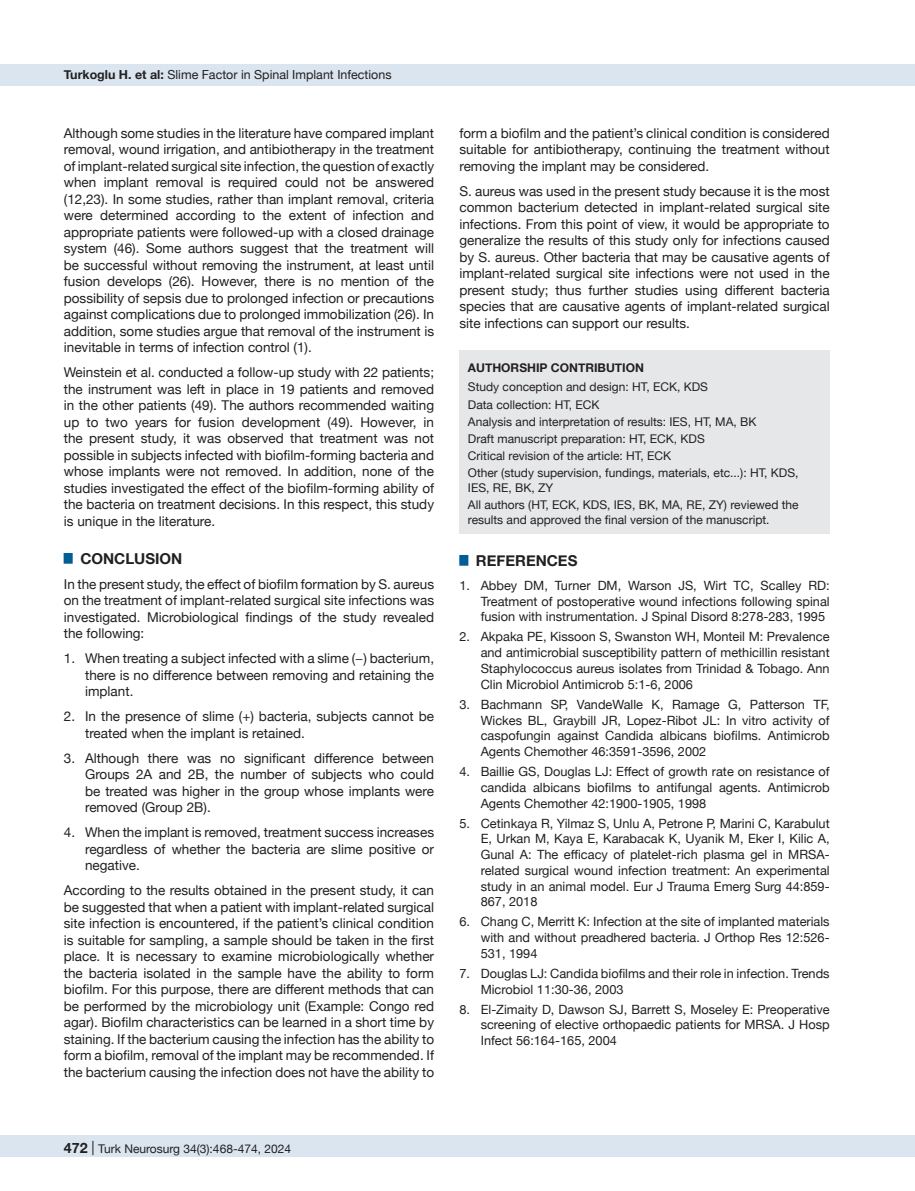
<style>
.page{position:relative;width:915px;height:1191px;background:#fff}
.page>*{position:absolute;margin:0;border:0;box-sizing:border-box;transform-origin:0 0}
.t1{font:700 15px "Helvetica Neue";color:#231f20}
.t2{font:13.5px/16.5px "Helvetica Neue";color:#231f20;text-align:justify}
.t3{font:12.75px/15.8px "Helvetica Neue";color:#231f20;text-align:justify}
.t4{font:12.45px "Helvetica Neue";color:#231f20}
.t5{font:12px/17.1px "Helvetica Neue";color:#231f20}
.t6{font:700 12px "Helvetica Neue";color:#231f20}
.s1{font-weight:700}
.s2{font-weight:700;font-size:14.25px}
.s3{font-size:14.25px}
</style>
<div class="page">
<div style="left:0;top:1135px;width:914px;height:22px;background:#dbe5f0"></div>
<div style="left:0;top:64px;width:914px;height:21px;background:#dbe5f0"></div>
<div style="left:459px;top:351px;width:370px;height:183px;background:#e6e7e9"></div>
<p class="t4" style="left:64px;top:66px;width:329px"><span class="s1">Turkoglu H. et al:</span> Slime Factor in Spinal Implant Infections</p>
<p class="t2" style="left:64px;top:125px;width:371px">Although some studies in the literature have compared implant removal, wound irrigation, and antibiotherapy in the treatment of implant-related surgical site infection, the question of exactly when implant removal is required could not be answered (12,23). In some studies, rather than implant removal, criteria were determined according to the extent of infection and appropriate patients were followed-up with a closed drainage system (46). Some authors suggest that the treatment will be successful without removing the instrument, at least until fusion develops (26). However, there is no mention of the possibility of sepsis due to prolonged infection or precautions against complications due to prolonged immobilization (26). In addition, some studies argue that removal of the instrument is inevitable in terms of infection control (1).</p>
<p class="t2" style="left:64px;top:365px;width:371px">Weinstein et al. conducted a follow-up study with 22 patients; the instrument was left in place in 19 patients and removed in the other patients (49). The authors recommended waiting up to two years for fusion development (49). However, in the present study, it was observed that treatment was not possible in subjects infected with biofilm-forming bacteria and whose implants were not removed. In addition, none of the studies investigated the effect of the biofilm-forming ability of the bacteria on treatment decisions. In this respect, this study is unique in the literature.</p>
<p class="t1" style="left:64px;top:546px;width:120px"><sup>█</sup> CONCLUSION</p>
<p class="t2" style="left:64px;top:576px;width:371px">In the present study, the effect of biofilm formation by S. aureus on the treatment of implant-related surgical site infections was investigated. Microbiological findings of the study revealed the following:</p>
<p class="t2" style="left:85px;top:651px;width:350px;text-indent:-21px">1. When treating a subject infected with a slime (−) bacterium, there is no difference between removing and retaining the implant.</p>
<p class="t2" style="left:85px;top:709px;width:350px;text-indent:-21px">2. In the presence of slime (+) bacteria, subjects cannot be treated when the implant is retained.</p>
<p class="t2" style="left:85px;top:750px;width:350px;text-indent:-21px">3. Although there was no significant difference between Groups 2A and 2B, the number of subjects who could be treated was higher in the group whose implants were removed (Group 2B).</p>
<p class="t2" style="left:85px;top:825px;width:350px;text-indent:-21px">4. When the implant is removed, treatment success increases regardless of whether the bacteria are slime positive or negative.</p>
<p class="t2" style="left:64px;top:883px;width:371px">According to the results obtained in the present study, it can be suggested that when a patient with implant-related surgical site infection is encountered, if the patient’s clinical condition is suitable for sampling, a sample should be taken in the first place. It is necessary to examine microbiologically whether the bacteria isolated in the sample have the ability to form biofilm. For this purpose, there are different methods that can be performed by the microbiology unit (Example: Congo red agar). Biofilm characteristics can be learned in a short time by staining. If the bacterium causing the infection has the ability to form a biofilm, removal of the implant may be recommended. If the bacterium causing the infection does not have the ability to</p>
<p class="t5" style="left:63px;top:1141px;width:229px"><span class="s2">472</span> <span class="s3">|</span> Turk Neurosurg 34(3):468-474, 2024</p>
<p class="t2" style="left:459px;top:125px;width:371px">form a biofilm and the patient’s clinical condition is considered suitable for antibiotherapy, continuing the treatment without removing the implant may be considered.</p>
<p class="t2" style="left:459px;top:183px;width:371px">S. aureus was used in the present study because it is the most common bacterium detected in implant-related surgical site infections. From this point of view, it would be appropriate to generalize the results of this study only for infections caused by S. aureus. Other bacteria that may be causative agents of implant-related surgical site infections were not used in the present study; thus further studies using different bacteria species that are causative agents of implant-related surgical site infections can support our results.</p>
<p class="t6" style="left:468px;top:358px;width:177px">AUTHORSHIP CONTRIBUTION</p>
<p class="t5" style="left:468px;top:379px;width:332px">Study conception and design: HT, ECK, KDS<br>Data collection: HT, ECK<br>Analysis and interpretation of results: IES, HT, MA, BK<br>Draft manuscript preparation: HT, ECK, KDS<br>Critical revision of the article: HT, ECK<br>Other (study supervision, fundings, materials, etc...): HT, KDS,</p>
<p class="t5" style="left:468px;top:480px;width:332px">IES, RE, BK, ZY<br>All authors (HT, ECK, KDS, IES, BK, MA, RE, ZY) reviewed the</p>
<p class="t5" style="left:468px;top:512px;width:303px">results and approved the final version of the manuscript.</p>
<p class="t1" style="left:459px;top:548px;width:119px"><sup>█</sup> REFERENCES</p>
<p class="t3" style="left:480px;top:578px;width:350px;text-indent:-21px">1. Abbey DM, Turner DM, Warson JS, Wirt TC, Scalley RD:<br>Treatment of postoperative wound infections following spinal fusion with instrumentation. J Spinal Disord 8:278-283, 1995</p>
<p class="t3" style="left:480px;top:630px;width:350px;text-indent:-21px">2. Akpaka PE, Kissoon S, Swanston WH, Monteil M: Prevalence and antimicrobial susceptibility pattern of methicillin resistant Staphylococcus aureus isolates from Trinidad &amp; Tobago. Ann Clin Microbiol Antimicrob 5:1-6, 2006</p>
<p class="t3" style="left:480px;top:697px;width:350px;text-indent:-21px">3. Bachmann SP, VandeWalle K, Ramage G, Patterson TF, Wickes BL, Graybill JR, Lopez-Ribot JL: In vitro activity of caspofungin against Candida albicans biofilms. Antimicrob Agents Chemother 46:3591-3596, 2002</p>
<p class="t3" style="left:480px;top:764px;width:350px;text-indent:-21px">4. Baillie GS, Douglas LJ: Effect of growth rate on resistance of candida albicans biofilms to antifungal agents. Antimicrob Agents Chemother 42:1900-1905, 1998</p>
<p class="t3" style="left:480px;top:816px;width:350px;text-indent:-21px">5. Cetinkaya R, Yilmaz S, Unlu A, Petrone P, Marini C, Karabulut E, Urkan M, Kaya E, Karabacak K, Uyanik M, Eker I, Kilic A, Gunal A: The efficacy of platelet-rich plasma gel in MRSA&shy;related surgical wound infection treatment: An experimental study in an animal model. Eur J Trauma Emerg Surg 44:859- 867, 2018</p>
<p class="t3" style="left:480px;top:914px;width:350px;text-indent:-21px">6. Chang C, Merritt K: Infection at the site of implanted materials with and without preadhered bacteria. J Orthop Res 12:526- 531, 1994</p>
<p class="t3" style="left:480px;top:966px;width:350px;text-indent:-21px">7. Douglas LJ: Candida biofilms and their role in infection. Trends<br>Microbiol 11:30-36, 2003</p>
<p class="t3" style="left:480px;top:1002px;width:350px;text-indent:-21px">8. El-Zimaity D, Dawson SJ, Barrett S, Moseley E: Preoperative screening of elective orthopaedic patients for MRSA. J Hosp Infect 56:164-165, 2004</p>
</div>
